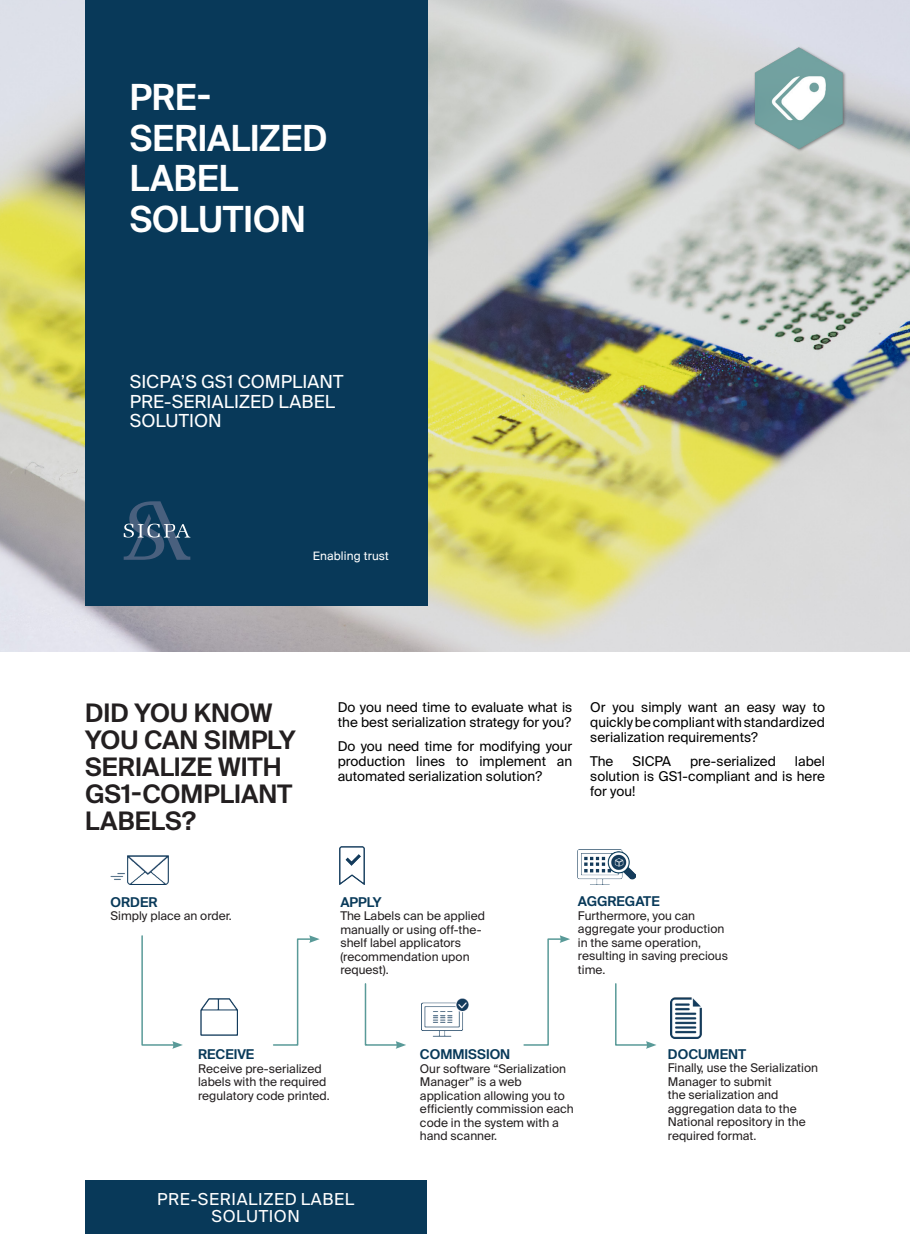
<style>
.page{position:relative;width:910px;height:1255px;background:#fff}
.page>*{position:absolute;margin:0;border:0;box-sizing:border-box;transform-origin:0 0}
.t1{font:600 36px/40.5px "Suisse Intl";color:#fff;scale:.96 1}
.MEDIUM_TITLE{font:600 25.5px/27px "Suisse Intl";color:#231f20}
.t2{font:18px/19.5px "Suisse Intl";color:#fff}
.t3{font:16.5px/16.5px "Suisse Intl";letter-spacing:.035em;color:#fff;text-align:center}
.NORMAL_TEXT{font:13.5px/15px "Suisse Intl";color:#000;text-align:justify}
.t4{font:600 13.5px "Suisse Intl";color:#083959}
.t5{font:12.75px "Suisse BP Intl";letter-spacing:.01em;color:#fff}
.t6{font:12px/13.5px "Suisse Intl";color:#231f20}
</style>
<div class="page">
<img style="left:0;top:0;width:910px;height:651px">
<div style="left:85px;top:0;width:342px;height:605px;background:#083959"></div>
<svg style="left:124px;top:501px;width:66px;height:59px"></svg>
<div style="left:85px;top:1180px;width:341px;height:53px;background:#083959"></div>
<img style="left:111px;top:855px;width:57px;height:29px">
<img style="left:200px;top:998px;width:37px;height:37px">
<img style="left:339px;top:846px;width:26px;height:38px">
<img style="left:421px;top:998px;width:48px;height:38px">
<img style="left:578px;top:849px;width:57px;height:35px">
<img style="left:670px;top:997px;width:32px;height:40px">
<svg style="left:141px;top:935px;width:42px;height:113px"></svg>
<svg style="left:364px;top:983px;width:42px;height:65px"></svg>
<svg style="left:615px;top:983px;width:41px;height:65px"></svg>
<svg style="left:273px;top:935px;width:47px;height:111px"></svg>
<svg style="left:523px;top:935px;width:47px;height:111px"></svg>
<img style="left:752px;top:45px;width:95px;height:109px">
<p class="t1" style="left:130px;top:78px;width:207px">PRE-<br>SERIALIZED<br>LABEL<br>SOLUTION</p>
<p class="t2" style="left:130px;top:372px;width:215px">SICPA’S GS1 COMPLIANT<br>PRE-SERIALIZED LABEL<br>SOLUTION</p>
<p class="t5" style="left:313px;top:548px;width:78px">Enabling trust</p>
<p class="MEDIUM_TITLE" style="left:85px;top:699px;width:212px">DID YOU KNOW<br>YOU CAN SIMPLY<br>SERIALIZE WITH<br>GS1-COMPLIANT<br>LABELS?</p>
<p class="t4" style="left:111px;top:894px;width:48px">ORDER</p>
<p class="t6" style="left:111px;top:909px;width:123px">Simply place an order.</p>
<p class="NORMAL_TEXT" style="left:338px;top:700px;width:236px">Do you need time to evaluate what is the best serialization strategy for you?</p>
<p class="NORMAL_TEXT" style="left:338px;top:738px;width:236px">Do you need time for modifying your production lines to implement an automated serialization solution?</p>
<p class="NORMAL_TEXT" style="left:590px;top:700px;width:236px">Or you simply want an easy way to quickly be compliant with standardized serialization requirements?</p>
<p class="NORMAL_TEXT" style="left:590px;top:753px;width:25px">The</p>
<p class="NORMAL_TEXT" style="left:632px;top:753px;width:40px">SICPA</p>
<p class="NORMAL_TEXT" style="left:690px;top:753px;width:87px">pre-serialized</p>
<p class="NORMAL_TEXT" style="left:590px;top:753px;width:236px;text-indent:205px">label solution is GS1-compliant and is here for you!</p>
<p class="t4" style="left:340px;top:894px;width:43px">APPLY</p>
<p class="t6" style="left:340px;top:909px;width:146px">The Labels can be applied manually or using off-the&shy;shelf label applicators (recommendation upon request).</p>
<p class="t4" style="left:578px;top:893px;width:83px">AGGREGATE</p>
<p class="t6" style="left:578px;top:908px;width:152px">Furthermore, you can aggregate your production in the same operation, resulting in saving precious time.</p>
<p class="t4" style="left:198px;top:1046px;width:58px">RECEIVE</p>
<p class="t6" style="left:198px;top:1061px;width:133px">Receive pre-serialized labels with the required regulatory code printed.</p>
<h3 class="t3" style="left:157px;top:1191px;width:198px">PRE-SERIALIZED LABEL<br>SOLUTION</h3>
<p class="t4" style="left:420px;top:1046px;width:92px">COMMISSION</p>
<p class="t6" style="left:420px;top:1061px;width:155px">Our software “Serialization<br>Manager” is a web application allowing you to efficiently commission each code in the system with a hand scanner.</p>
<p class="t4" style="left:668px;top:1045px;width:80px">DOCUMENT</p>
<p class="t6" style="left:668px;top:1061px;width:152px">Finally, use the Serialization<br>Manager to submit<br>the serialization and aggregation data to the<br>National repository in the required format.</p>
</div>
